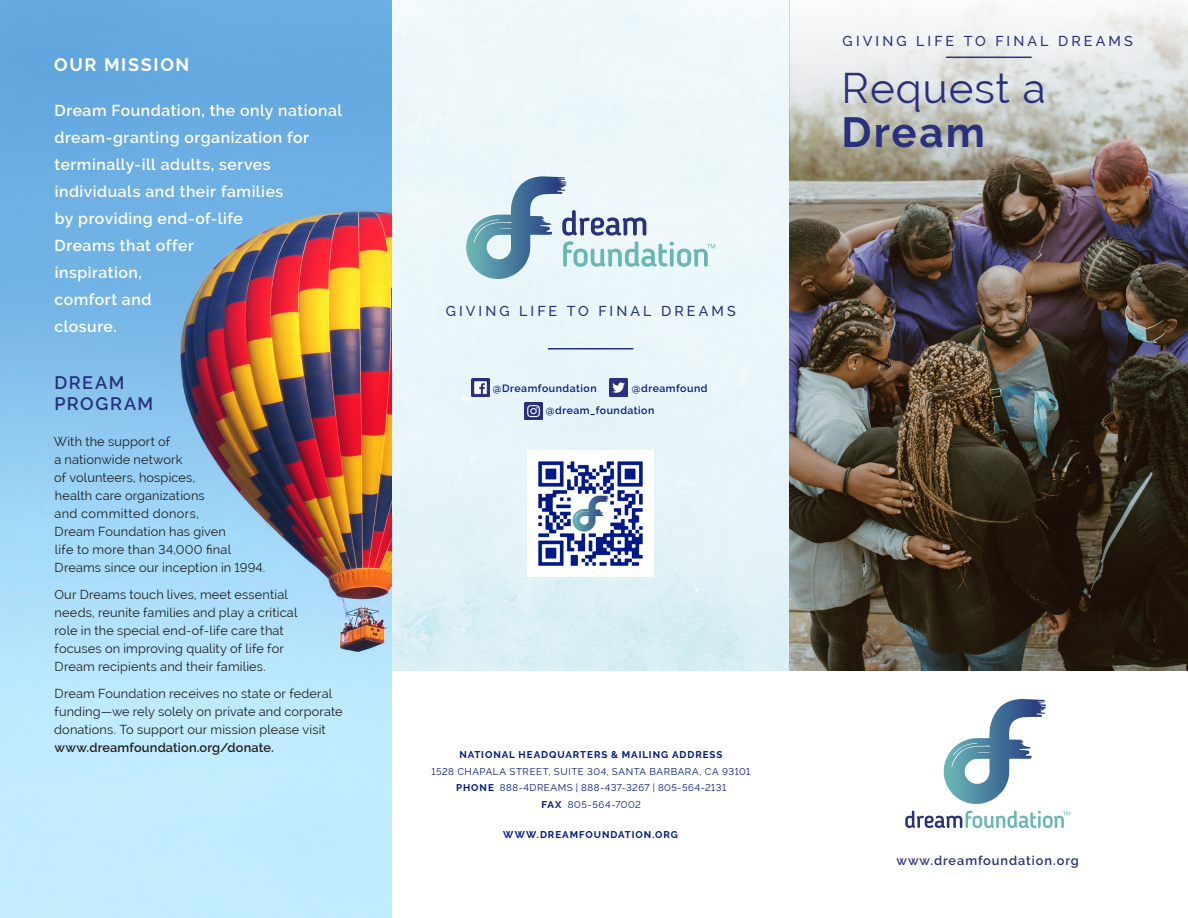
<style>
.page{position:relative;width:1188px;height:918px;background:#fff}
.page>*{position:absolute;margin:0;border:0;box-sizing:border-box;transform-origin:0 0}
.t1{font:42px/43.5px "Raleway";letter-spacing:.025em;color:#29307c}
.a-head{font:600 18px/21px "Raleway";letter-spacing:.09em;color:#29307c}
.a-head-2{font:700 18px "Raleway";letter-spacing:.09em;color:#fff}
.body{font:600 15.75px/27px "Raleway";letter-spacing:.035em;color:#fff}
.a-head-3{font:500 14.25px "Raleway";letter-spacing:.215em;color:#29307c}
.body-2{font:12.75px/18px "Raleway";letter-spacing:.01em;color:#231f20}
.t2{font:600 12.75px "Raleway";letter-spacing:.075em;color:#29307c}
.Contact_Info{font:600 10.5px "Raleway";letter-spacing:.05em;color:#021a86}
.Contact_Info-2{font:9.75px "Raleway";letter-spacing:.055em;color:#021a86}
.Contact_Info-3{font:700 9.75px "Raleway";letter-spacing:.095em;color:#021a86}
.s1{font-weight:600}
.s2{font-weight:700}
</style>
<div class="page">
<img style="left:392px;top:0;width:796px;height:670px">
<img style="left:0;top:0;width:392px;height:918px">
<svg style="left:944px;top:699px;width:102px;height:105px"></svg>
<svg style="left:905px;top:811px;width:165px;height:17px"></svg>
<hr style="left:548px;top:348px;width:85px;height:2px;background:#29307c">
<svg style="left:466px;top:176px;width:249px;height:103px"></svg>
<img style="left:471px;top:379px;width:18px;height:17px">
<img style="left:610px;top:379px;width:17px;height:17px">
<img style="left:525px;top:402px;width:17px;height:18px">
<img style="left:527px;top:450px;width:127px;height:127px">
<svg style="left:790px;top:0;width:398px;height:180px"></svg>
<hr style="left:946px;top:57px;width:86px;height:1px;background:#29307c">
<p class="a-head-2" style="left:54px;top:54px;width:137px">OUR MISSION</p>
<p class="body" style="left:54px;top:97px;width:289px">Dream Foundation, the only national dream-granting organization for terminally-ill adults, serves individuals and their families<br>by providing end-of-life<br>Dreams that offer<br>inspiration,<br>comfort and<br>closure.</p>
<p class="a-head" style="left:54px;top:372px;width:100px">DREAM<br>PROGRAM</p>
<p class="body-2" style="left:54px;top:432px;width:213px">With the support of<br>a nationwide network<br>of volunteers, hospices,<br>health care organizations<br>and committed donors,<br>Dream Foundation has given<br>life to more than 34,000 final<br>Dreams since our inception in 1994.</p>
<p class="body-2" style="left:54px;top:585px;width:245px">Our Dreams touch lives, meet essential needs, reunite families and play a critical role in the special end-of-life care that focuses on improving quality of life for Dream recipients and their families.</p>
<p class="body-2" style="left:54px;top:684px;width:290px">Dream Foundation receives no state or federal funding—we rely solely on private and corporate donations. To support our mission please visit <span class="s1">www.dreamfoundation.org/donate.</span></p>
<p class="a-head-3" style="left:446px;top:303px;width:292px">GIVING LIFE TO FINAL DREAMS</p>
<p class="Contact_Info" style="left:493px;top:382px;width:105px">@Dreamfoundation</p>
<p class="Contact_Info" style="left:632px;top:382px;width:77px">@dreamfound</p>
<p class="Contact_Info" style="left:546px;top:405px;width:110px">@dream_foundation</p>
<p class="Contact_Info-3" style="left:459px;top:749px;width:265px">NATIONAL HEADQUARTERS &amp; MAILING ADDRESS</p>
<p class="Contact_Info-2" style="left:431px;top:766px;width:320px">1528 CHAPALA STREET, SUITE 304, SANTA BARBARA, CA 93101</p>
<p class="Contact_Info-2" style="left:456px;top:782px;width:271px"><span class="s2">PHONE</span> 888-4DREAMS | 888-437-3267 | 805-564-2131</p>
<p class="Contact_Info-2" style="left:541px;top:799px;width:101px"><span class="s2">FAX</span> 805-564-7002</p>
<p class="Contact_Info-3" style="left:503px;top:829px;width:176px">WWW.DREAMFOUNDATION.ORG</p>
<p class="a-head-3" style="left:843px;top:33px;width:292px">GIVING LIFE TO FINAL DREAMS</p>
<p class="t1" style="left:841px;top:66px;width:206px">Request a<br><span class="s2">Dream</span></p>
<p class="t2" style="left:896px;top:853px;width:184px">www.dreamfoundation.org</p>
</div>
